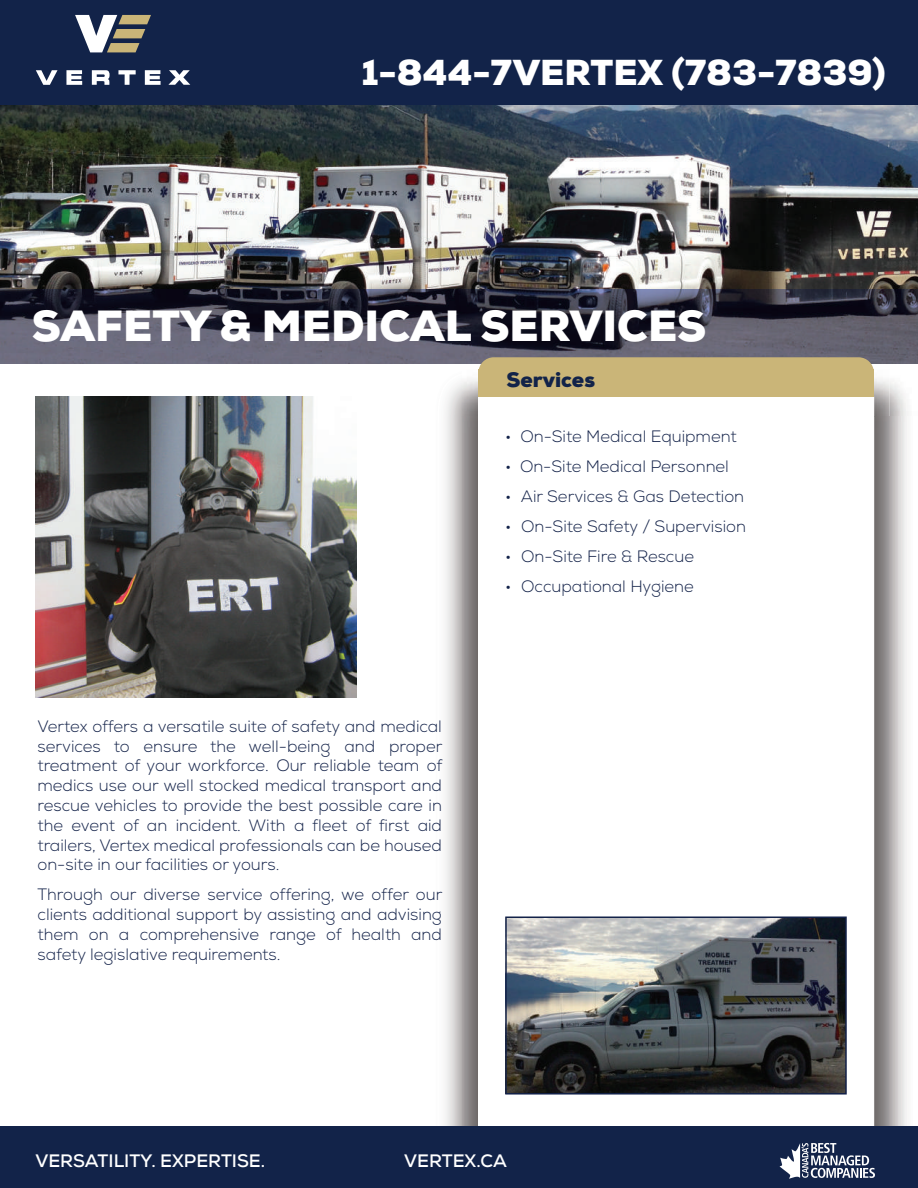
<style>
.page{position:relative;width:918px;height:1188px;background:#fff}
.page>*{position:absolute;margin:0;border:0;box-sizing:border-box;transform-origin:0 0}
.t1{font:900 43.5px "Nexa";color:#fff}
.t2{font:900 36px "Nexa";color:#fff}
.t3{font:900 21px "Nexa";color:#122349}
.t4{font:700 18px "Nexa";color:#fff}
.t5{font:300 16.5px/19.8px "Nexa";color:#132249;text-align:justify}
</style>
<div class="page">
<div style="left:0;top:0;width:918px;height:106px;background:#122349"></div>
<svg style="left:75px;top:15px;width:76px;height:37px"></svg>
<svg style="left:36px;top:70px;width:22px;height:15px"></svg>
<svg style="left:66px;top:70px;width:16px;height:15px"></svg>
<svg style="left:92px;top:70px;width:18px;height:15px"></svg>
<svg style="left:118px;top:70px;width:18px;height:15px"></svg>
<svg style="left:145px;top:70px;width:16px;height:15px"></svg>
<svg style="left:168px;top:70px;width:22px;height:15px"></svg>
<img style="left:0;top:105px;width:918px;height:185px">
<img style="left:0;top:290px;width:918px;height:74px">
<img style="left:35px;top:396px;width:321px;height:302px">
<img style="left:889px;top:381px;width:20px;height:35px">
<img style="left:874px;top:416px;width:33px;height:710px">
<img style="left:462px;top:365px;width:427px;height:52px">
<img style="left:462px;top:416px;width:16px;height:710px">
<div style="left:478px;top:359px;width:396px;height:781px;background:#fff;border-radius:15px"></div>
<div style="left:478px;top:357px;width:396px;height:31px;background:#cab578;border-radius:15px"></div>
<div style="left:478px;top:370px;width:396px;height:27px;background:#cab578"></div>
<div style="left:0;top:1126px;width:918px;height:62px;background:#122349"></div>
<svg style="left:779px;top:1142px;width:96px;height:37px"></svg>
<img style="left:508px;top:919px;width:336px;height:173px">
<div style="left:505px;top:916px;width:342px;height:179px;border:2px solid #132249"></div>
<h2 class="t2" style="left:362px;top:50px;width:525px">1-844-7VERTEX (783-7839)</h2>
<h1 class="t1" style="left:32px;top:298px;width:676px">SAFETY &amp; MEDICAL SERVICES</h1>
<p class="t3" style="left:507px;top:366px;width:90px">Services</p>
<p class="t5" style="left:38px;top:717px;width:406px">Vertex offers a versatile suite of safety and medical services to ensure the well-being and proper treatment of your workforce. Our reliable team of medics use our well stocked medical transport and rescue vehicles to provide the best possible care in the event of an incident. With a fleet of first aid trailers, Vertex medical professionals can be housed on-site in our facilities or yours.</p>
<p class="t5" style="left:38px;top:885px;width:406px">Through our diverse service offering, we offer our clients additional support by assisting and advising them on a comprehensive range of health and safety legislative requirements.</p>
<p class="t5" style="left:505px;top:426px;width:233px">• On-Site Medical Equipment</p>
<p class="t5" style="left:505px;top:456px;width:226px">• On-Site Medical Personnel</p>
<p class="t5" style="left:505px;top:486px;width:241px">• Air Services &amp; Gas Detection</p>
<p class="t5" style="left:505px;top:516px;width:243px">• On-Site Safety / Supervision</p>
<p class="t5" style="left:505px;top:546px;width:191px">• On-Site Fire &amp; Rescue</p>
<p class="t5" style="left:505px;top:576px;width:190px">• Occupational Hygiene</p>
<p class="t4" style="left:35px;top:1150px;width:231px">VERSATILITY. EXPERTISE.</p>
<p class="t4" style="left:404px;top:1150px;width:104px">VERTEX.CA</p>
</div>
